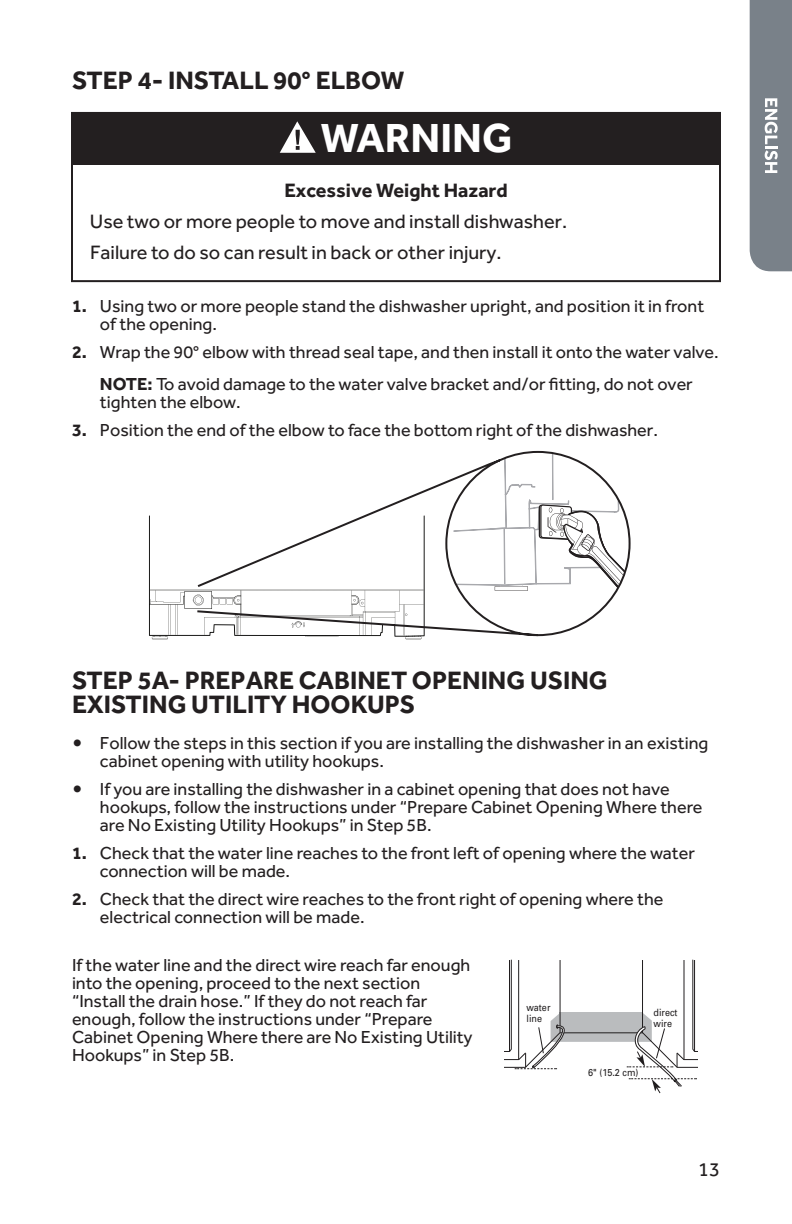
<style>
.page{position:relative;width:792px;height:1224px;background:#fff}
.page>*{position:absolute;margin:0;border:0;box-sizing:border-box;transform-origin:0 0}
.t1{font:700 42px "Effra";color:#fff}
.t2{font:700 26px/24px "Effra";color:#231f20}
.t3{font:20px/31px "Effra";color:#231f20}
.t4{font:700 20px "Effra";color:#231f20}
.t5{font:18px/18px "Effra";color:#231f20}
.t6{font:10px/10.6px "Univers";color:#201d1e;scale:.9 1}
.s1{font-weight:700}
.s2{font-weight:700;font-size:24px}
</style>
<div class="page">
<div style="left:750px;top:0;width:42px;height:271px;background:#798189"></div>
<div style="left:71px;top:112px;width:650px;height:170px;border:2px solid #231f20"></div>
<div style="left:72px;top:113px;width:648px;height:52px;background:#231f20"></div>
<svg style="left:280px;top:121px;width:36px;height:32px"></svg>
<svg style="left:149px;top:516px;width:273px;height:123px"></svg>
<svg style="left:195px;top:451px;width:436px;height:186px"></svg>
<svg style="left:504px;top:960px;width:193px;height:133px"></svg>
<h2 class="t2" style="left:72px;top:68px;width:334px">STEP 4- INSTALL 90° ELBOW</h2>
<h1 class="t1" style="left:321px;top:113px;width:193px">WARNING</h1>
<p class="t4" style="left:284px;top:178px;width:225px">Excessive Weight Hazard</p>
<p class="t3" style="left:90px;top:205px;width:479px">Use two or more people to move and install dishwasher.<br>Failure to do so can result in back or other injury.</p>
<p class="t5" style="left:100px;top:297px;width:606px;text-indent:-28px"><span class="s1">1.</span> Using two or more people stand the dishwasher upright, and position it in front of the opening.</p>
<p class="t5" style="left:72px;top:336px;width:648px;line-height:32px;text-align:center"><span class="s1">2.</span> Wrap the 90° elbow with thread seal tape, and then install it onto the water valve.<br><span class="s1">NOTE:</span> To avoid damage to the water valve bracket and/or fitting, do not over</p>
<p class="t5" style="left:100px;top:393px;width:142px">tighten the elbow.</p>
<p class="t5" style="left:72px;top:421px;width:588px"><span class="s1">3.</span> Position the end of the elbow to face the bottom right of the dishwasher.</p>
<h2 class="t2" style="left:72px;top:667px;width:537px">STEP 5A- PREPARE CABINET OPENING USING<br>EXISTING UTILITY HOOKUPS</h2>
<p class="t5" style="left:100px;top:733px;width:610px;text-indent:-28px"><span class="s2">•</span> Follow the steps in this section if you are installing the dishwasher in an existing cabinet opening with utility hookups.</p>
<p class="t5" style="left:100px;top:779px;width:604px;text-indent:-28px"><span class="s2">•</span> If you are installing the dishwasher in a cabinet opening that does not have hookups, follow the instructions under “Prepare Cabinet Opening Where there are No Existing Utility Hookups” in Step 5B.</p>
<p class="t5" style="left:100px;top:843px;width:596px;text-indent:-28px"><span class="s1">1.</span> Check that the water line reaches to the front left of opening where the water connection will be made.</p>
<p class="t5" style="left:100px;top:889px;width:565px;text-indent:-28px"><span class="s1">2.</span> Check that the direct wire reaches to the front right of opening where the electrical connection will be made.</p>
<p class="t5" style="left:72px;top:956px;width:402px">If the water line and the direct wire reach far enough into the opening, proceed to the next section “Install the drain hose.” If they do not reach far enough, follow the instructions under “Prepare Cabinet Opening Where there are No Existing Utility Hookups” in Step 5B.</p>
<p class="t6" style="left:588px;top:1067px;width:58px">6" (15.2 cm)</p>
<p class="t6" style="left:527px;top:1002px;width:28px">water line</p>
<p class="t6" style="left:654px;top:1007px;width:28px">direct wire</p>
<p class="t3" style="left:698px;top:1153px;width:23px">13</p>
</div>
